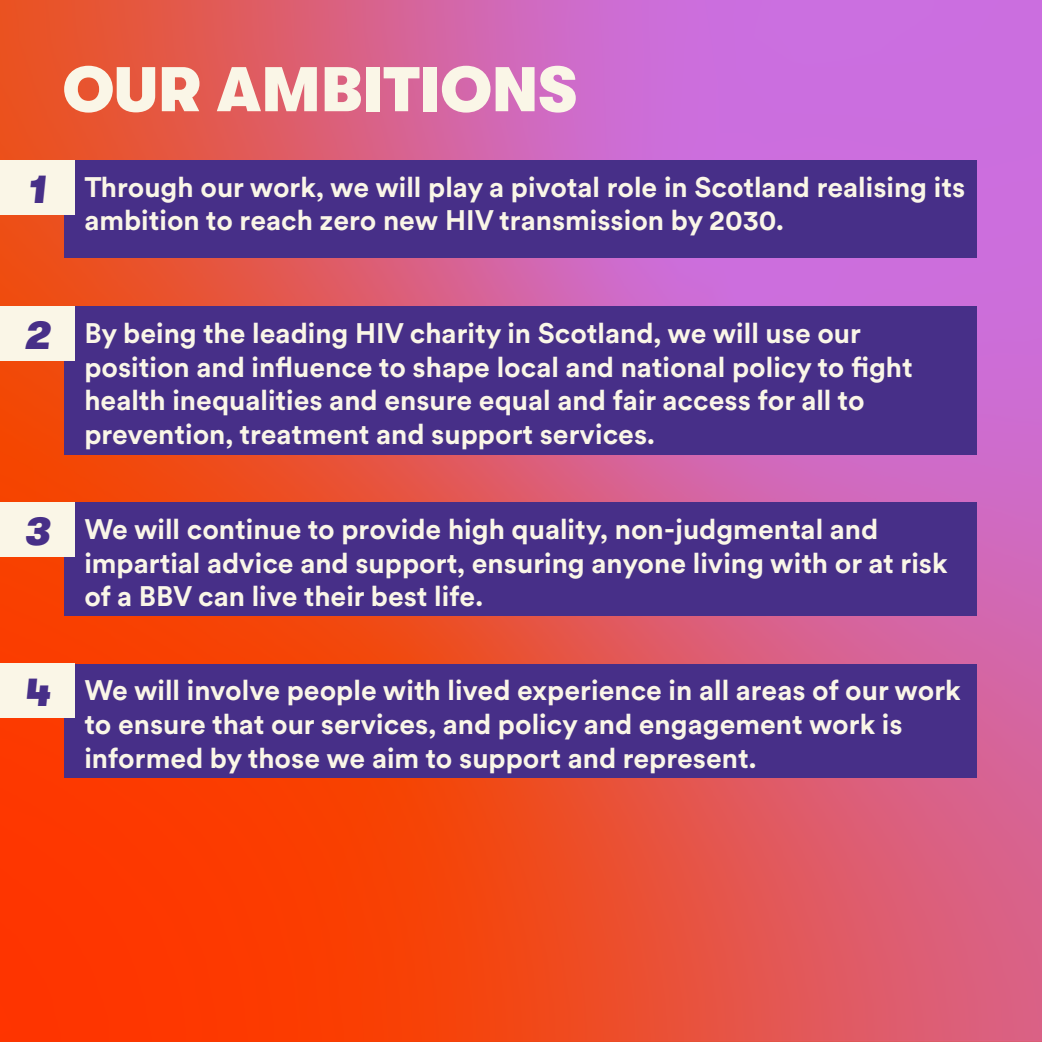
<style>
.page{position:relative;width:1042px;height:1042px;background:#fff}
.page>*{position:absolute;margin:0;border:0;box-sizing:border-box;transform-origin:0 0}
.t1{font:900 63px "GT Walsheim";color:#faf6e7}
.t2{font:italic 900 40.25px "GT Walsheim";color:#472f88}
.t3{font:700 28px/33.6px "Circular XX";color:#faf6e7}
</style>
<div class="page">
<img style="left:0;top:0;width:1042px;height:1042px">
<div style="left:64px;top:160px;width:913px;height:97px;background:#472f88"></div>
<div style="left:0;top:160px;width:74px;height:55px;background:#faf6e7"></div>
<div style="left:64px;top:306px;width:913px;height:149px;background:#472f88"></div>
<div style="left:0;top:306px;width:74px;height:55px;background:#faf6e7"></div>
<div style="left:64px;top:502px;width:913px;height:114px;background:#472f88"></div>
<div style="left:0;top:502px;width:74px;height:55px;background:#faf6e7"></div>
<div style="left:64px;top:663px;width:913px;height:114px;background:#472f88"></div>
<div style="left:0;top:663px;width:74px;height:55px;background:#faf6e7"></div>
<h1 class="t1" style="left:63px;top:54px;width:515px">OUR AMBITIONS</h1>
<h2 class="t2" style="left:28px;top:166px;width:20px">1</h2>
<p class="t3" style="left:84px;top:169px;width:882px">Through our work, we will play a pivotal role in Scotland realising its ambition to reach zero new HIV transmission by 2030.</p>
<h2 class="t2" style="left:24px;top:313px;width:28px">2</h2>
<p class="t3" style="left:84px;top:315px;width:830px">By being the leading HIV charity in Scotland, we will use our position and influence to shape local and national policy to fight health inequalities and ensure equal and fair access for all to prevention, treatment and support services.</p>
<h2 class="t2" style="left:24px;top:509px;width:27px">3</h2>
<p class="t3" style="left:84px;top:511px;width:865px">We will continue to provide high quality, non-judgmental and impartial advice and support, ensuring anyone living with or at risk of a BBV can live their best life.</p>
<h2 class="t2" style="left:24px;top:670px;width:28px">4</h2>
<p class="t3" style="left:84px;top:672px;width:878px">We will involve people with lived experience in all areas of our work to ensure that our services, and policy and engagement work is informed by those we aim to support and represent.</p>
</div>
